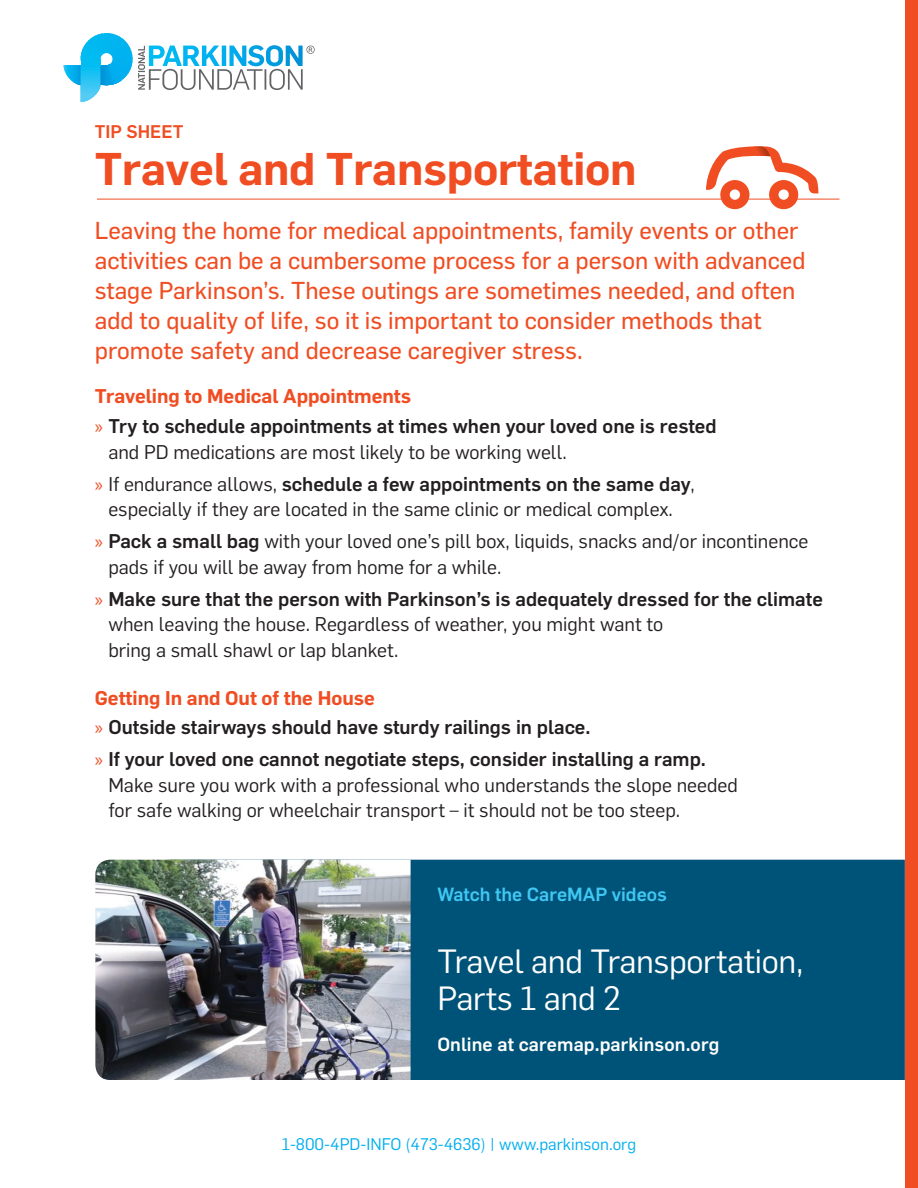
<style>
.page{position:relative;width:918px;height:1188px;background:#fff}
.page>*{position:absolute;margin:0;border:0;box-sizing:border-box;transform-origin:0 0}
.SECTION_TITLE{font:600 45px "Flama";letter-spacing:-.005em;color:#f04d22}
.VIDEO__Title{font:33px/36.8px "Flama";letter-spacing:-.01em;color:#fff}
.Body__Bigger_intro{font:24px/30px "Flama Basic";color:#f04d22}
.t1{font:19.5px/25.5px "Flama";color:#231f20}
.t2{font:500 19.5px/25.5px "Flama";color:#231f20}
.SUBHEAD__lvl_2{font:600 19.5px "Flama";color:#f04d22}
.VIDEO__url{font:500 18.75px "Flama";letter-spacing:.005em;color:#fff}
.VIDEO__header{font:500 18.75px "Flama";color:#40c7f4}
.RUNNING_HEAD{font:500 18px "Flama";color:#f04d22}
.t3{font:16.5px "Flama";color:#00aeef}
.s1{font-family:"Myriad Pro";font-weight:400;color:#f04d22}
.s2{font-weight:400}
.s3{font-family:"Myriad Pro";color:#f04d22}
.s4{font-weight:500}
</style>
<div class="page">
<div style="left:905px;top:0;width:13px;height:1188px;background:#f04d22"></div>
<hr style="left:97px;top:199px;width:742px;height:1px;background:#f04d22">
<svg style="left:64px;top:33px;width:251px;height:69px"></svg>
<div style="left:411px;top:860px;width:494px;height:220px;background:#005378"></div>
<img style="left:95px;top:860px;width:316px;height:220px">
<svg style="left:706px;top:146px;width:112px;height:63px"></svg>
<p class="RUNNING_HEAD" style="left:95px;top:118px;width:90px">TIP SHEET</p>
<p class="SECTION_TITLE" style="left:95px;top:136px;width:543px">Travel and Transportation</p>
<p class="Body__Bigger_intro" style="left:95px;top:214px;width:712px">Leaving the home for medical appointments, family events or other activities can be a cumbersome process for a person with advanced stage Parkinson’s. These outings are sometimes needed, and often add to quality of life, so it is important to consider methods that promote safety and decrease caregiver stress.</p>
<p class="SUBHEAD__lvl_2" style="left:95px;top:382px;width:318px">Traveling to Medical Appointments</p>
<p class="t2" style="left:108px;top:412px;width:610px;text-indent:-14px"><span class="s1">»</span> Try to schedule appointments at times when your loved one is rested <span class="s2">and PD medications are most likely to be working well.</span></p>
<p class="t1" style="left:95px;top:470px;width:602px;text-align:center"><span class="s3">»</span> If endurance allows, <span class="s4">schedule a few appointments on the same day</span>, especially if they are located in the same clinic or medical complex.</p>
<p class="t1" style="left:108px;top:527px;width:702px;text-indent:-14px"><span class="s3">»</span> <span class="s4">Pack a small bag</span> with your loved one’s pill box, liquids, snacks and/or incontinence pads if you will be away from home for a while.</p>
<p class="t1" style="left:108px;top:585px;width:716px;text-indent:-14px"><span class="s3">»</span> <span class="s4">Make sure that the person with Parkinson’s is adequately dressed for the climate </span>when leaving the house. Regardless of weather, you might want to<br>bring a small shawl or lap blanket.</p>
<p class="SUBHEAD__lvl_2" style="left:95px;top:684px;width:282px">Getting In and Out of the House</p>
<p class="t2" style="left:95px;top:713px;width:497px"><span class="s1">»</span> Outside stairways should have sturdy railings in place.</p>
<p class="t1" style="left:108px;top:745px;width:631px;text-indent:-14px"><span class="s3">»</span> <span class="s4">If your loved one cannot negotiate steps, consider installing a ramp.<br></span>Make sure you work with a professional who understands the slope needed for safe walking or wheelchair transport – it should not be too steep.</p>
<p class="VIDEO__header" style="left:437px;top:881px;width:231px">Watch the CareMAP videos</p>
<p class="VIDEO__Title" style="left:437px;top:941px;width:368px">Travel and Transportation,<br>Parts 1 and 2</p>
<p class="VIDEO__url" style="left:437px;top:1031px;width:284px">Online at caremap.parkinson.org</p>
<p class="t3" style="left:282px;top:1132px;width:356px">1-800-4PD-INFO (473-4636) | www.parkinson.org</p>
</div>
